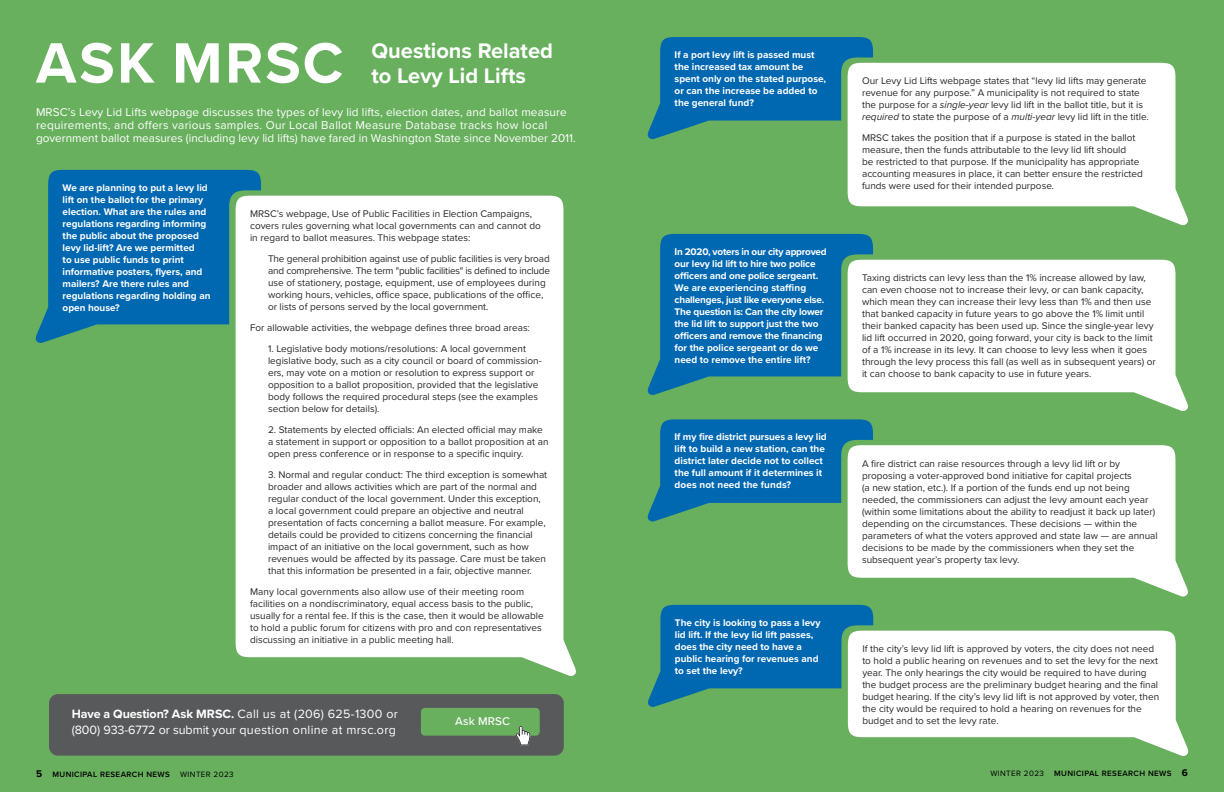
<style>
.page{position:relative;width:1224px;height:792px;background:#68b05e}
.page>*{position:absolute;margin:0;border:0;box-sizing:border-box;transform-origin:0 0}
.t1{font:700 59px "Proxima Nova";letter-spacing:.04em;color:#fff}
.t2{font:700 21.9px "Proxima Nova";color:#fff}
.body{font:12.5px/16px "Proxima Nova";letter-spacing:.025em;color:#fff}
.body-2{font:11.8px/13px "Proxima Nova";letter-spacing:.01em;color:#fff}
.t3{font:500 11.7px "Proxima Nova";letter-spacing:.01em;color:#fff}
.Ask_MRSC_Answer{font:10px/12px "Proxima Nova";color:#292829}
.Ask_MRSC_Question{font:700 10px/12px "Proxima Nova";color:#fff}
.t4{font:700 10px "Proxima Nova";color:#000}
.t5{font:600 8px "Proxima Nova";letter-spacing:.05em;color:#000}
.t6{font:8px "Proxima Nova";letter-spacing:.05em;color:#000}
.s1{font-style:italic}
.s2{font-weight:700}
.s3{font-weight:700;font-size:10px}
</style>
<div class="page">
<div style="left:49px;top:694px;width:515px;height:62px;background:#58595b;border-radius:9px"></div>
<div style="left:421px;top:708px;width:119px;height:28px;background:#68b05e;border-radius:4px"></div>
<svg style="left:516px;top:726px;width:14px;height:19px"></svg>
<svg style="left:647px;top:234px;width:226px;height:161px"></svg>
<svg style="left:848px;top:260px;width:340px;height:151px;background:#e9f3e7"></svg>
<svg style="left:648px;top:605px;width:225px;height:102px"></svg>
<svg style="left:848px;top:631px;width:340px;height:125px;fill:#fff"></svg>
<svg style="left:647px;top:419px;width:226px;height:103px"></svg>
<svg style="left:848px;top:445px;width:340px;height:152px;background:#e8f3e7"></svg>
<svg style="left:647px;top:37px;width:226px;height:102px"></svg>
<svg style="left:848px;top:63px;width:340px;height:162px;background:#eaf4e8"></svg>
<svg style="left:35px;top:170px;width:226px;height:173px;fill:#0067b1"></svg>
<div style="left:236px;top:196px;width:340px;height:480px;background:#fff"></div>
<h1 class="t1" style="left:36px;top:19px;width:309px">ASK MRSC</h1>
<p class="t2" style="left:372px;top:34px;width:183px">Questions Related</p>
<p class="t2" style="left:372px;top:59px;width:156px">to Levy Lid Lifts</p>
<p class="body-2" style="left:36px;top:105px;width:541px">MRSC’s Levy Lid Lifts webpage discusses the types of levy lid lifts, election dates, and ballot measure requirements, and offers various samples. Our Local Ballot Measure Database tracks how local government ballot measures (including levy lid lifts) have fared in Washington State since November 2011.</p>
<p class="Ask_MRSC_Question" style="left:675px;top:48px;width:153px">If a port levy lift is passed must the increased tax amount be spent only on the stated purpose, or can the increase be added to the general fund?</p>
<p class="Ask_MRSC_Answer" style="left:862px;top:75px;width:288px">Our Levy Lid Lifts webpage states that “levy lid lifts may generate revenue for any purpose.” A municipality is not required to state the purpose for a <span class="s1">single-year</span> levy lid lift in the ballot title, but it is <span class="s1">required</span> to state the purpose of a <span class="s1">multi-year</span> levy lid lift in the title.</p>
<p class="Ask_MRSC_Answer" style="left:862px;top:132px;width:282px">MRSC takes the position that if a purpose is stated in the ballot measure, then the funds attributable to the levy lid lift should<br>be restricted to that purpose. If the municipality has appropriate accounting measures in place, it can better ensure the restricted</p>
<p class="Ask_MRSC_Question" style="left:63px;top:181px;width:147px">We are planning to put a levy lid</p>
<p class="Ask_MRSC_Answer" style="left:862px;top:180px;width:194px">funds were used for their intended purpose.</p>
<p class="Ask_MRSC_Question" style="left:63px;top:193px;width:149px">lift on the ballot for the primary election. What are the rules and regulations regarding informing the public about the proposed levy lid-lift? Are we permitted<br>to use public funds to print informative posters, flyers, and mailers? Are there rules and regulations regarding holding an open house?</p>
<p class="Ask_MRSC_Answer" style="left:250px;top:208px;width:292px">MRSC’s webpage, Use of Public Facilities in Election Campaigns, covers rules governing what local governments can and cannot do in regard to ballot measures. This webpage states:</p>
<p class="Ask_MRSC_Answer" style="left:268px;top:253px;width:284px">The general prohibition against use of public facilities is very broad and comprehensive. The term "public facilities" is defined to include use of stationery, postage, equipment, use of employees during working hours, vehicles, office space, publications of the office, or lists of persons served by the local government.</p>
<p class="Ask_MRSC_Answer" style="left:250px;top:322px;width:281px">For allowable activities, the webpage defines three broad areas:</p>
<p class="Ask_MRSC_Answer" style="left:268px;top:343px;width:275px">1. Legislative body motions/resolutions: A local government legislative body, such as a city council or board of commission&shy;ers, may vote on a motion or resolution to express support or opposition to a ballot proposition, provided that the legislative body follows the required procedural steps (see the examples section below for details).</p>
<p class="Ask_MRSC_Answer" style="left:268px;top:424px;width:282px">2. Statements by elected officials: An elected official may make a statement in support or opposition to a ballot proposition at an open press conference or in response to a specific inquiry.</p>
<p class="Ask_MRSC_Answer" style="left:268px;top:469px;width:281px">3. Normal and regular conduct: The third exception is somewhat broader and allows activities which are part of the normal and regular conduct of the local government. Under this exception, a local government could prepare an objective and neutral presentation of facts concerning a ballot measure. For example, details could be provided to citizens concerning the financial impact of an initiative on the local government, such as how revenues would be affected by its passage. Care must be taken that this information be presented in a fair, objective manner.</p>
<p class="Ask_MRSC_Answer" style="left:250px;top:586px;width:295px">Many local governments also allow use of their meeting room facilities on a nondiscriminatory, equal access basis to the public, usually for a rental fee. If this is the case, then it would be allowable to hold a public forum for citizens with pro and con representatives discussing an initiative in a public meeting hall.</p>
<p class="Ask_MRSC_Question" style="left:675px;top:245px;width:154px">In 2020, voters in our city approved our levy lid lift to hire two police officers and one police sergeant.<br>We are experiencing staffing challenges, just like everyone else.<br>The question is: Can the city lower the lid lift to support just the two officers and remove the financing for the police sergeant or do we need to remove the entire lift?</p>
<p class="Ask_MRSC_Answer" style="left:862px;top:272px;width:295px">Taxing districts can levy less than the 1% increase allowed by law, can even choose not to increase their levy, or can bank capacity, which mean they can increase their levy less than 1% and then use that banked capacity in future years to go above the 1% limit until their banked capacity has been used up. Since the single-year levy lid lift occurred in 2020, going forward, your city is back to the limit of a 1% increase in its levy. It can choose to levy less when it goes through the levy process this fall (as well as in subsequent years) or it can choose to bank capacity to use in future years.</p>
<p class="Ask_MRSC_Question" style="left:675px;top:431px;width:154px">If my fire district pursues a levy lid lift to build a new station, can the district later decide not to collect the full amount if it determines it does not need the funds?</p>
<p class="Ask_MRSC_Answer" style="left:862px;top:457px;width:297px">A fire district can raise resources through a levy lid lift or by proposing a voter-approved bond initiative for capital projects<br>(a new station, etc.). If a portion of the funds end up not being needed, the commissioners can adjust the levy amount each year (within some limitations about the ability to readjust it back up later) depending on the circumstances. These decisions — within the parameters of what the voters approved and state law — are annual decisions to be made by the commissioners when they set the subsequent year’s property tax levy.</p>
<p class="Ask_MRSC_Question" style="left:675px;top:616px;width:147px">The city is looking to pass a levy lid lift. If the levy lid lift passes, does the city need to have a public hearing for revenues and to set the levy?</p>
<p class="Ask_MRSC_Answer" style="left:862px;top:643px;width:298px">If the city’s levy lid lift is approved by voters, the city does not need to hold a public hearing on revenues and to set the levy for the next year. The only hearings the city would be required to have during the budget process are the preliminary budget hearing and the final budget hearing. If the city’s levy lid lift is not approved by voter, then the city would be required to hold a hearing on revenues for the budget and to set the levy rate.</p>
<p class="body" style="left:72px;top:705px;width:328px"><span class="s2">Have a Question? Ask MRSC.</span> Call us at (206) 625-1300 or (800) 933-6772 or submit your question online at mrsc.org</p>
<p class="t3" style="left:455px;top:712px;width:56px">Ask MRSC</p>
<p class="t4" style="left:36px;top:766px;width:8px">5</p>
<p class="t5" style="left:52px;top:768px;width:119px">MUNICIPAL RESEARCH NEWS</p>
<p class="t6" style="left:180px;top:768px;width:55px">WINTER 2023</p>
<p class="t6" style="left:990px;top:767px;width:55px">WINTER 2023</p>
<p class="t5" style="left:1054px;top:767px;width:135px">MUNICIPAL RESEARCH NEWS <span class="s3">6</span></p>
</div>
